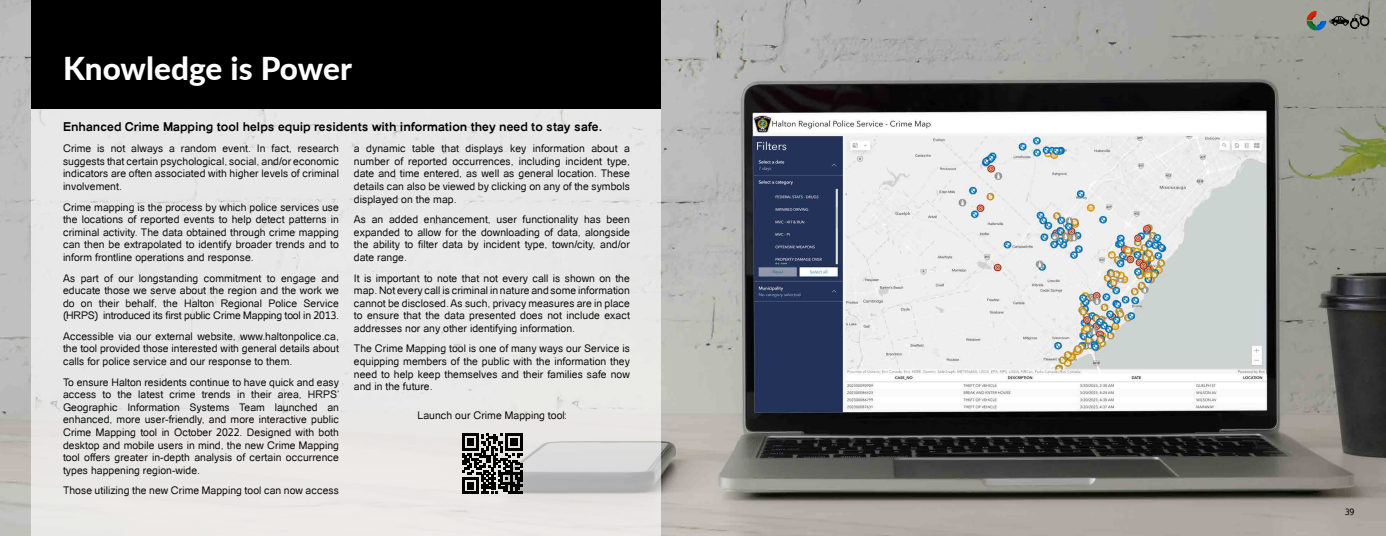
<style>
.page{position:relative;width:1386px;height:536px;background:#fff}
.page>*{position:absolute;margin:0;border:0;box-sizing:border-box;transform-origin:0 0}
.HRPS_Title{font:800 31.5px "Lato";color:#fff}
.HRPS_Nutgraf{font:700 12.25px "Catriel";color:#000}
.HRPS_Paragraph{font:10.5px/12.6px "Catriel";color:#000;text-align:justify}
.HRPS_Quote{font:8.75px "Catriel";color:#000}
</style>
<div class="page">
<img style="left:0;top:0;width:1386px;height:536px">
<div style="left:32px;top:93px;width:630px;height:443px;background:#e8e8e8"></div>
<div style="left:32px;top:0;width:630px;height:108px;background:#000"></div>
<img style="left:1306px;top:11px;width:20px;height:20px">
<svg style="left:1329px;top:14px;width:41px;height:15px"></svg>
<svg style="left:462px;top:433px;width:60px;height:61px"></svg>
<p class="HRPS_Title" style="left:63px;top:46px;width:290px">Knowledge is Power</p>
<p class="HRPS_Nutgraf" style="left:63px;top:119px;width:541px">Enhanced Crime Mapping tool helps equip residents with information they need to stay safe.</p>
<p class="HRPS_Paragraph" style="left:63px;top:142px;width:278px">Crime is not always a random event. In fact, research suggests that certain psychological, social, and/or economic indicators are often associated with higher levels of criminal involvement.</p>
<p class="HRPS_Paragraph" style="left:63px;top:200px;width:278px">Crime mapping is the process by which police services use the locations of reported events to help detect patterns in criminal activity. The data obtained through crime mapping can then be extrapolated to identify broader trends and to inform frontline operations and response.</p>
<p class="HRPS_Paragraph" style="left:63px;top:271px;width:278px">As part of our longstanding commitment to engage and educate those we serve about the region and the work we do on their behalf, the Halton Regional Police Service (HRPS) introduced its first public Crime Mapping tool in 2013.</p>
<p class="HRPS_Paragraph" style="left:63px;top:330px;width:278px">Accessible via our external website, www.haltonpolice.ca, the tool provided those interested with general details about calls for police service and our response to them.</p>
<p class="HRPS_Paragraph" style="left:63px;top:375px;width:278px">To ensure Halton residents continue to have quick and easy access to the latest crime trends in their area, HRPS’ Geographic Information Systems Team launched an enhanced, more user-friendly, and more interactive public Crime Mapping tool in October 2022. Designed with both desktop and mobile users in mind, the new Crime Mapping tool offers greater in-depth analysis of certain occurrence types happening region-wide.</p>
<p class="HRPS_Paragraph" style="left:63px;top:484px;width:278px">Those utilizing the new Crime Mapping tool can now access</p>
<p class="HRPS_Paragraph" style="left:354px;top:142px;width:278px">a dynamic table that displays key information about a number of reported occurrences, including incident type, date and time entered, as well as general location. These details can also be viewed by clicking on any of the symbols displayed on the map.</p>
<p class="HRPS_Paragraph" style="left:354px;top:213px;width:278px">As an added enhancement, user functionality has been expanded to allow for the downloading of data, alongside the ability to filter data by incident type, town/city, and/or date range.</p>
<p class="HRPS_Paragraph" style="left:354px;top:271px;width:278px">It is important to note that not every call is shown on the map. Not every call is criminal in nature and some information cannot be disclosed. As such, privacy measures are in place to ensure that the data presented does not include exact addresses nor any other identifying information.</p>
<p class="HRPS_Paragraph" style="left:354px;top:342px;width:278px">The Crime Mapping tool is one of many ways our Service is equipping members of the public with the information they need to help keep themselves and their families safe now and in the future.</p>
<p class="HRPS_Paragraph" style="left:418px;top:409px;width:150px">Launch our Crime Mapping tool:</p>
<p class="HRPS_Quote" style="left:1345px;top:506px;width:11px">39</p>
</div>
